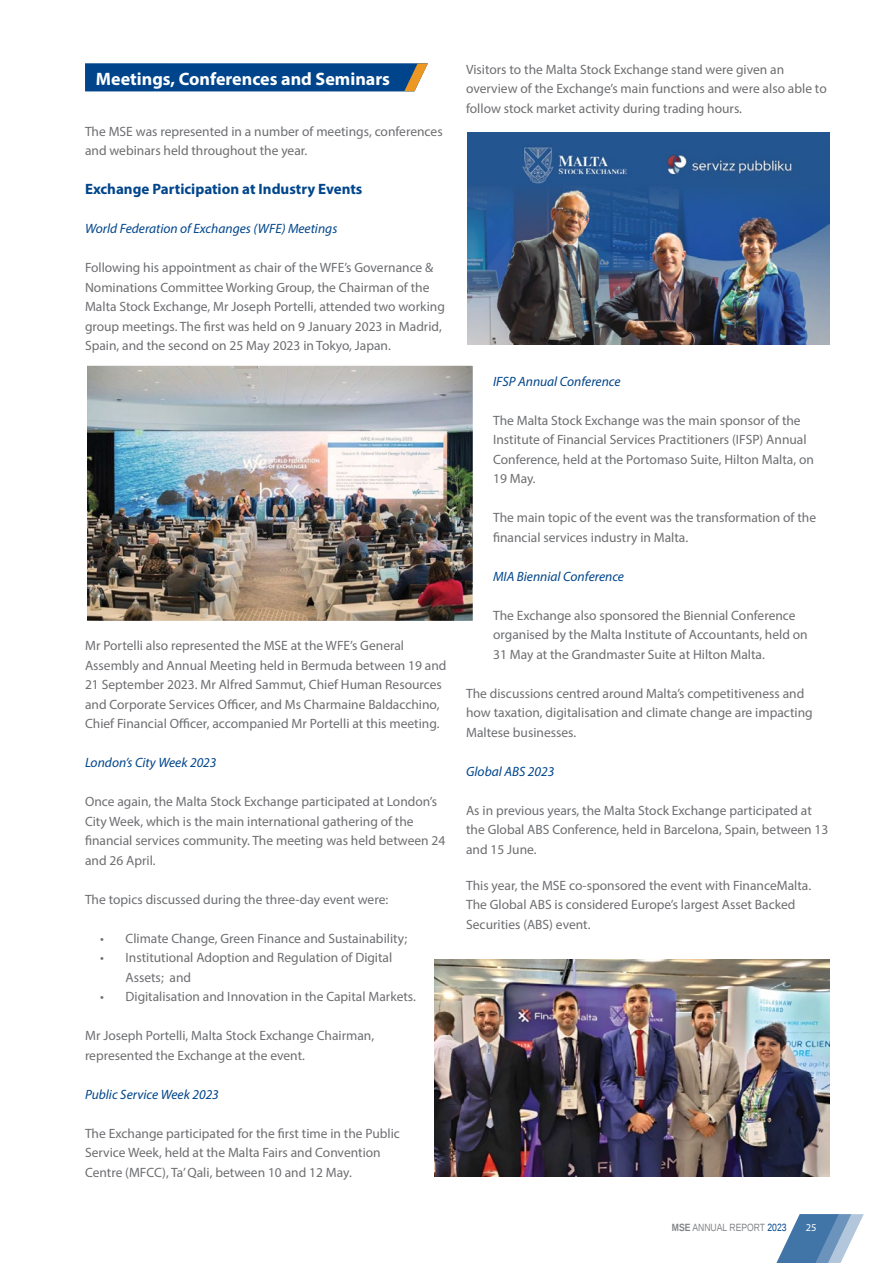
<style>
.page{position:relative;width:893px;height:1263px;background:#fff}
.page>*{position:absolute;margin:0;border:0;box-sizing:border-box;transform-origin:0 0}
.t1{font:700 18px "Myriad Pro";color:#fff}
.t2{font:700 15px "Myriad Pro";color:#00458b}
.t3{font:13.5px/19.5px "Myriad Pro";color:#6d6e71}
.t4{font:italic 13.5px "Myriad Pro";color:#00458b}
.t5{font:10.5px "Liberation Sans Narrow";color:#808285}
.t6{font:10.5px "Myriad Pro";color:#fff}
.s1{font-weight:700}
.s2{color:#00458b}
</style>
<div class="page">
<svg style="left:776px;top:1214px;width:88px;height:49px"></svg>
<svg style="left:85px;top:63px;width:343px;height:28px;background:#0e4c8b"></svg>
<img style="left:467px;top:133px;width:362px;height:211px">
<img style="left:435px;top:959px;width:394px;height:217px">
<img style="left:88px;top:367px;width:384px;height:253px">
<div style="left:83px;top:362px;width:394px;height:263px;border:4px solid #fff"></div>
<h1 class="t1" style="left:96px;top:67px;width:296px">Meetings, Conferences and Seminars</h1>
<p class="t3" style="left:85px;top:121px;width:359px">The MSE was represented in a number of meetings, conferences and webinars held throughout the year.</p>
<p class="t2" style="left:85px;top:179px;width:279px">Exchange Participation at Industry Events</p>
<p class="t4" style="left:85px;top:220px;width:254px">World Federation of Exchanges (WFE) Meetings</p>
<p class="t3" style="left:85px;top:258px;width:361px">Following his appointment as chair of the WFE’s Governance &amp; Nominations Committee Working Group, the Chairman of the Malta Stock Exchange, Mr Joseph Portelli, attended two working group meetings. The first was held on 9 January 2023 in Madrid, Spain, and the second on 25 May 2023 in Tokyo, Japan.</p>
<p class="t3" style="left:85px;top:636px;width:363px">Mr Portelli also represented the MSE at the WFE’s General Assembly and Annual Meeting held in Bermuda between 19 and 21 September 2023. Mr Alfred Sammut, Chief Human Resources and Corporate Services Officer, and Ms Charmaine Baldacchino, Chief Financial Officer, accompanied Mr Portelli at this meeting.</p>
<p class="t4" style="left:85px;top:754px;width:133px">London’s City Week 2023</p>
<p class="t3" style="left:85px;top:792px;width:362px">Once again, the Malta Stock Exchange participated at London’s City Week, which is the main international gathering of the financial services community. The meeting was held between 24 and 26 April.</p>
<p class="t3" style="left:85px;top:889px;width:305px">The topics discussed during the three-day event were:</p>
<p class="t3" style="left:100px;top:928px;width:309px">• Climate Change, Green Finance and Sustainability;</p>
<p class="t3" style="left:126px;top:948px;width:268px;text-indent:-26px">• Institutional Adoption and Regulation of Digital<br>Assets; and</p>
<p class="t3" style="left:100px;top:987px;width:317px">• Digitalisation and Innovation in the Capital Markets.</p>
<p class="t3" style="left:85px;top:1026px;width:291px">Mr Joseph Portelli, Malta Stock Exchange Chairman, represented the Exchange at the event.</p>
<p class="t4" style="left:85px;top:1086px;width:135px">Public Service Week 2023</p>
<p class="t3" style="left:85px;top:1123px;width:316px">The Exchange participated for the first time in the Public<br>Service Week, held at the Malta Fairs and Convention<br>Centre (MFCC), Ta’ Qali, between 10 and 12 May.</p>
<p class="t3" style="left:466px;top:59px;width:362px">Visitors to the Malta Stock Exchange stand were given an overview of the Exchange’s main functions and were also able to follow stock market activity during trading hours.</p>
<p class="t4" style="left:493px;top:373px;width:129px">IFSP Annual Conference</p>
<p class="t3" style="left:493px;top:410px;width:322px">The Malta Stock Exchange was the main sponsor of the Institute of Financial Services Practitioners (IFSP) Annual Conference, held at the Portomaso Suite, Hilton Malta, on 19 May.</p>
<p class="t3" style="left:493px;top:508px;width:325px">The main topic of the event was the transformation of the financial services industry in Malta.</p>
<p class="t4" style="left:493px;top:568px;width:132px">MIA Biennial Conference</p>
<p class="t3" style="left:493px;top:605px;width:316px">The Exchange also sponsored the Biennial Conference organised by the Malta Institute of Accountants, held on<br>31 May at the Grandmaster Suite at Hilton Malta.</p>
<p class="t3" style="left:466px;top:683px;width:348px">The discussions centred around Malta’s competitiveness and how taxation, digitalisation and climate change are impacting<br>Maltese businesses.</p>
<p class="t4" style="left:466px;top:763px;width:90px">Global ABS 2023</p>
<p class="t3" style="left:466px;top:800px;width:364px">As in previous years, the Malta Stock Exchange participated at the Global ABS Conference, held in Barcelona, Spain, between 13 and 15 June.</p>
<p class="t3" style="left:466px;top:875px;width:347px">This year, the MSE co-sponsored the event with FinanceMalta.<br>The Global ABS is considered Europe’s largest Asset Backed<br>Securities (ABS) event.</p>
<p class="t5" style="left:672px;top:1221px;width:116px"><span class="s1">MSE</span> ANNUAL REPORT <span class="s2">2023</span></p>
<p class="t6" style="left:806px;top:1221px;width:12px">25</p>
</div>
